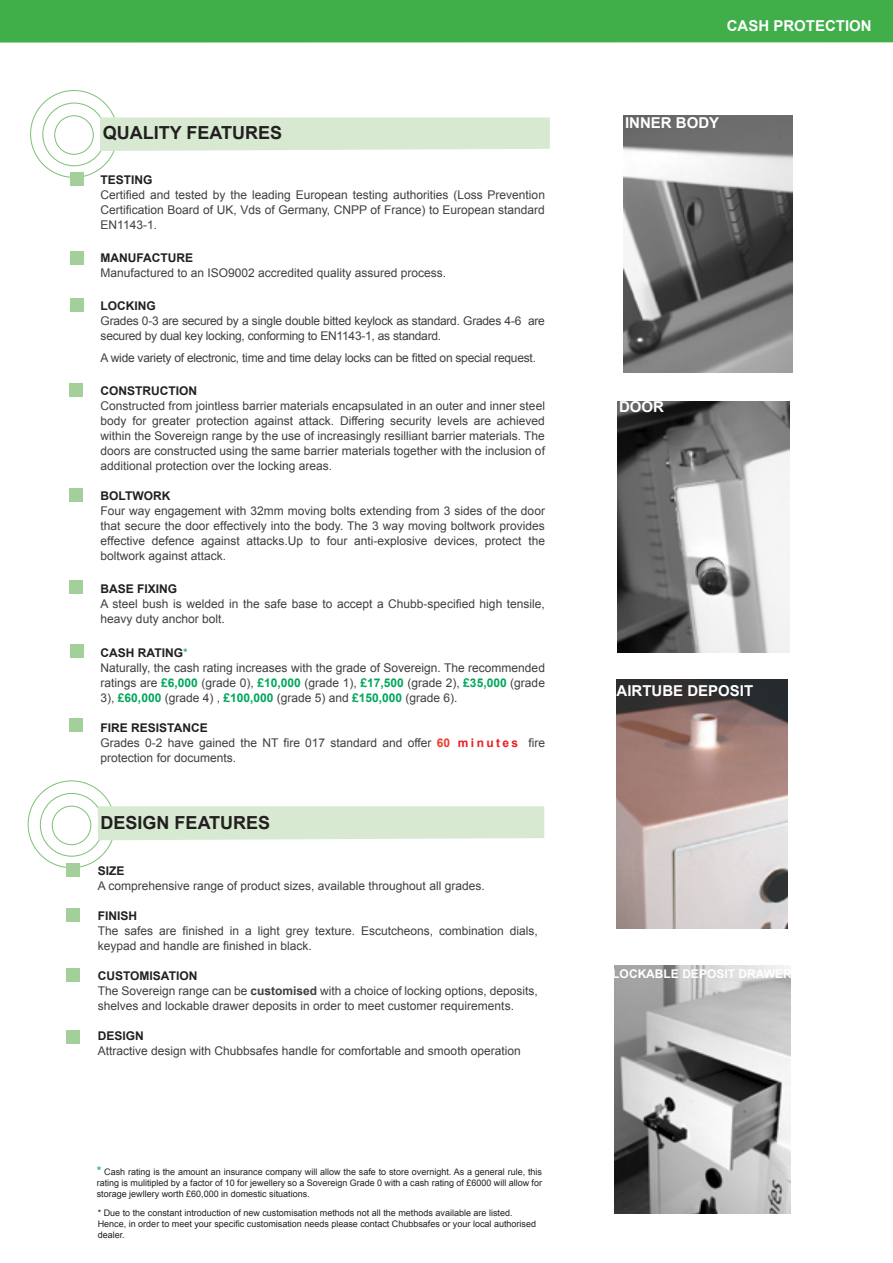
<style>
.page{position:relative;width:893px;height:1263px;background:#fff}
.page>*{position:absolute;margin:0;border:0;box-sizing:border-box;transform-origin:0 0}
.t1{font:700 18px "Arial";color:#231f20}
.t2{font:700 15px "Arial";color:#fff}
.t3{font:12px/15px "Arial";color:#3f3f40}
.t4{font:12px/15px "Arial";letter-spacing:-.02em;color:#3f3f40}
.t5{font:700 12px "Arial";color:#231f20}
.t6{font:700 12px "Arial";color:#fff}
.t7{font:9px/10.8px "Arial";color:#231f20}
.s1{font-weight:700;color:#231f20}
.s2{color:#00a75a}
.s3{font-weight:700;color:#00a75a}
.s4{font-weight:700;color:#eb3f2f}
.s5{font-weight:700;color:#ea1e24}
.s6{font-weight:700}
.s7{font-size:12px;color:#00a75a}
</style>
<div class="page">
<div style="left:0;top:0;width:893px;height:43px;background:#40ae49"></div>
<div style="left:70px;top:298px;width:14px;height:14px;background:#a3cf9a"></div>
<div style="left:69px;top:580px;width:14px;height:14px;background:#a3cf9a"></div>
<div style="left:69px;top:384px;width:14px;height:13px;background:#a3cf9a"></div>
<div style="left:70px;top:644px;width:14px;height:14px;background:#a3cf9a"></div>
<div style="left:69px;top:719px;width:14px;height:13px;background:#a3cf9a"></div>
<div style="left:66px;top:908px;width:13px;height:14px;background:#a3cf9a"></div>
<div style="left:66px;top:968px;width:13px;height:14px;background:#a3cf9a"></div>
<div style="left:66px;top:1030px;width:14px;height:13px;background:#a3cf9a"></div>
<div style="left:70px;top:172px;width:14px;height:14px;background:#a3cf9a"></div>
<div style="left:66px;top:863px;width:13px;height:13px;background:#a3cf9a"></div>
<div style="left:70px;top:251px;width:14px;height:13px;background:#a3cf9a"></div>
<div style="left:69px;top:488px;width:14px;height:14px;background:#a3cf9a"></div>
<img style="left:623px;top:116px;width:170px;height:256px">
<img style="left:617px;top:401px;width:172px;height:251px">
<img style="left:614px;top:965px;width:177px;height:249px">
<img style="left:617px;top:679px;width:170px;height:250px">
<svg style="left:28px;top:781px;width:516px;height:87px"></svg>
<svg style="left:30px;top:90px;width:520px;height:88px"></svg>
<h1 class="t1" style="left:103px;top:121px;width:181px">QUALITY FEATURES</h1>
<p class="t5" style="left:101px;top:172px;width:54px">TESTING</p>
<p class="t3" style="left:101px;top:187px;width:446px;text-align:justify">Certified and tested by the leading European testing authorities (Loss Prevention Certification Board of UK, Vds of Germany, CNPP of France) to European standard EN1143-1.</p>
<p class="t5" style="left:101px;top:250px;width:94px">MANUFACTURE</p>
<p class="t3" style="left:101px;top:265px;width:347px">Manufactured to an ISO9002 accredited quality assured process.</p>
<p class="t5" style="left:101px;top:298px;width:57px">LOCKING</p>
<p class="t4" style="left:101px;top:313px;width:446px">Grades 0-3 are secured by a single double bitted keylock as standard. Grades 4-6 are secured by dual key locking, conforming to EN1143-1, as standard.</p>
<p class="t4" style="left:101px;top:351px;width:437px">A wide variety of electronic, time and time delay locks can be fitted on special request.</p>
<p class="t5" style="left:101px;top:383px;width:98px">CONSTRUCTION</p>
<p class="t3" style="left:101px;top:399px;width:446px;text-align:justify">Constructed from jointless barrier materials encapsulated in an outer and inner steel body for greater protection against attack. Differing security levels are achieved within the Sovereign range by the use of increasingly resilliant barrier materials. The doors are constructed using the same barrier materials together with the inclusion of additional protection over the locking areas.</p>
<p class="t5" style="left:101px;top:488px;width:71px">BOLTWORK</p>
<p class="t3" style="left:101px;top:504px;width:446px;text-align:justify">Four way engagement with 32mm moving bolts extending from 3 sides of the door that secure the door effectively into the body. The 3 way moving boltwork provides effective defence against attacks.Up to four anti-explosive devices, protect the boltwork against attack.</p>
<p class="t5" style="left:101px;top:581px;width:78px">BASE FIXING</p>
<p class="t3" style="left:101px;top:597px;width:446px">A steel bush is welded in the safe base to accept a Chubb-specified high tensile, heavy duty anchor bolt.</p>
<p class="t3" style="left:101px;top:645px;width:446px"><span class="s1">CASH RATING</span><span class="s2">*<br></span>Naturally, the cash rating increases with the grade of Sovereign. The recommended ratings are <span class="s3">£6,000</span> (grade 0), <span class="s3">£10,000</span> (grade 1), <span class="s3">£17,500</span> (grade 2), <span class="s3">£35,000</span> (grade 3), <span class="s3">£60,000</span> (grade 4) , <span class="s3">£100,000</span> (grade 5) and <span class="s3">£150,000</span> (grade 6).</p>
<p class="t3" style="left:101px;top:720px;width:446px"><span class="s1">FIRE RESISTANCE<br></span>Grades 0-2 have gained the NT fire 017 standard and offer <span class="s4">60</span> <span class="s5">m i n u t e s</span> fire protection for documents.</p>
<h1 class="t1" style="left:101px;top:811px;width:171px">DESIGN FEATURES</h1>
<p class="t5" style="left:98px;top:863px;width:28px">SIZE</p>
<p class="t3" style="left:98px;top:879px;width:388px">A comprehensive range of product sizes, available throughout all grades.</p>
<p class="t5" style="left:98px;top:908px;width:41px">FINISH</p>
<p class="t3" style="left:98px;top:924px;width:442px">The safes are finished in a light grey texture. Escutcheons, combination dials, keypad and handle are finished in black.</p>
<p class="t3" style="left:98px;top:969px;width:442px"><span class="s1">CUSTOMISATION<br></span>The Sovereign range can be <span class="s6">customised</span> with a choice of locking options, deposits, shelves and lockable drawer deposits in order to meet customer requirements.</p>
<p class="t5" style="left:98px;top:1028px;width:48px">DESIGN</p>
<p class="t3" style="left:98px;top:1044px;width:424px">Attractive design with Chubbsafes handle for comfortable and smooth operation</p>
<p class="t7" style="left:97px;top:1166px;width:447px;text-align:justify"><span class="s7">*</span> Cash rating is the amount an insurance company will allow the safe to store overnight. As a general rule, this rating is mulitipled by a factor of 10 for jewellery so a Sovereign Grade 0 with a cash rating of £6000 will allow for storage jewllery worth £60,000 in domestic situations.</p>
<p class="t7" style="left:98px;top:1207px;width:440px">* Due to the constant introduction of new customisation methods not all the methods available are listed.<br>Hence, in order to meet your specific customisation needs please contact Chubbsafes or your local authorised dealer.</p>
<p class="t2" style="left:727px;top:16px;width:147px">CASH PROTECTION</p>
<p class="t2" style="left:625px;top:113px;width:96px">INNER BODY</p>
<p class="t2" style="left:619px;top:397px;width:46px">DOOR</p>
<p class="t2" style="left:617px;top:680px;width:138px">AIRTUBE DEPOSIT</p>
<p class="t6" style="left:612px;top:966px;width:181px">LOCKABLE DEPOSIT DRAWER</p>
</div>
